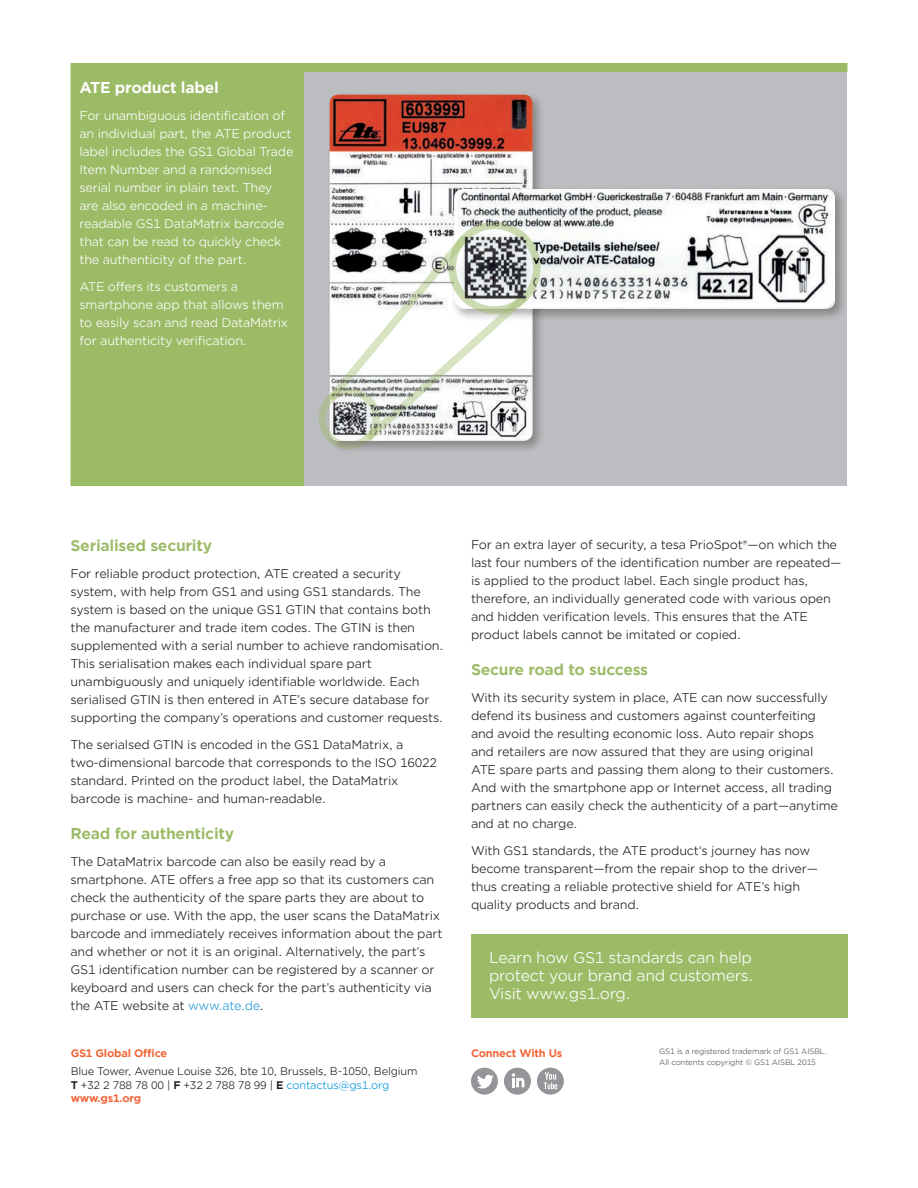
<style>
.page{position:relative;width:918px;height:1188px;background:#fff}
.page>*{position:absolute;margin:0;border:0;box-sizing:border-box;transform-origin:0 0}
._2_text{font:15px/18px "Gotham Office";letter-spacing:-.02em;color:#fff;text-align:justify}
._4_text_subhead{font:700 15px "Gotham Office";letter-spacing:-.02em;color:#9cbb67}
._4_text_subhead-2{font:700 15px "Gotham Office";letter-spacing:-.02em;color:#fff}
._2_text-2{font:12px/18px "Gotham Office";letter-spacing:-.02em;color:#231f20}
._2_text-3{font:12px/18px "Gotham Office";letter-spacing:-.02em;color:#fff}
._16_Body_Text__8pt{font:10.5px/13.5px "Gotham Office";letter-spacing:-.02em;color:#231f20}
._16_Body_Text__8pt-2{font:700 10.5px "Gotham Office";letter-spacing:-.02em;color:#f16232}
._25_Copyright__5pt{font:7.5px/10.5px "Gotham Office";letter-spacing:-.02em;color:#57585a}
.s1{color:#259bd7}
.s2{font-weight:700}
.s3{color:#0095d9}
.s4{font-weight:700;color:#f16232}
</style>
<div class="page">
<div style="left:471px;top:1068px;width:27px;height:27px;background:#939598;border-radius:50%"></div>
<svg style="left:477px;top:1075px;width:17px;height:13px"></svg>
<div style="left:504px;top:1068px;width:27px;height:27px;background:#939598;border-radius:50%"></div>
<svg style="left:512px;top:1073px;width:12px;height:14px"></svg>
<div style="left:537px;top:1068px;width:27px;height:27px;background:#939598;border-radius:50%"></div>
<svg style="left:544px;top:1072px;width:13px;height:17px"></svg>
<div style="left:70px;top:63px;width:778px;height:423px;background:#9cbb67"></div>
<div style="left:304px;top:72px;width:544px;height:414px;background:#bcbdc0"></div>
<div style="left:326px;top:91px;width:219px;height:363px;background:#231f20;opacity:.35"></div>
<img style="left:330px;top:94px;width:203px;height:347px">
<div style="left:450px;top:185px;width:398px;height:137px;background:#231f20;opacity:.35"></div>
<img style="left:454px;top:189px;width:381px;height:120px">
<div style="left:318px;top:388px;width:62px;height:61px;border:8px solid #9cbb67;border-radius:50%"></div>
<div style="left:449px;top:222px;width:92px;height:92px;border:8px solid #9cbb67;border-radius:50%"></div>
<svg style="left:326px;top:234px;width:203px;height:208px;background:#caccc8"></svg>
<div style="left:471px;top:934px;width:377px;height:84px;background:#9cbb67"></div>
<p class="_4_text_subhead-2" style="left:80px;top:77px;width:141px">ATE product label</p>
<p class="_2_text-3" style="left:80px;top:106px;width:215px">For unambiguous identification of an individual part, the ATE product label includes the GS1 Global Trade<br>Item Number and a randomised serial number in plain text. They are also encoded in a machine&shy;readable GS1 DataMatrix barcode that can be read to quickly check the authenticity of the part.</p>
<p class="_2_text-3" style="left:80px;top:277px;width:210px">ATE offers its customers a smartphone app that allows them to easily scan and read DataMatrix for authenticity verification.</p>
<p class="_4_text_subhead" style="left:70px;top:535px;width:143px">Serialised security</p>
<p class="_2_text-2" style="left:70px;top:564px;width:374px">For reliable product protection, ATE created a security system, with help from GS1 and using GS1 standards. The system is based on the unique GS1 GTIN that contains both the manufacturer and trade item codes. The GTIN is then supplemented with a serial number to achieve randomisation.<br>This serialisation makes each individual spare part unambiguously and uniquely identifiable worldwide. Each serialised GTIN is then entered in ATE’s secure database for supporting the company’s operations and customer requests.</p>
<p class="_2_text-2" style="left:70px;top:735px;width:368px">The serialsed GTIN is encoded in the GS1 DataMatrix, a two-dimensional barcode that corresponds to the ISO 16022 standard. Printed on the product label, the DataMatrix barcode is machine- and human-readable.</p>
<p class="_4_text_subhead" style="left:70px;top:823px;width:165px">Read for authenticity</p>
<p class="_2_text-2" style="left:70px;top:852px;width:373px">The DataMatrix barcode can also be easily read by a smartphone. ATE offers a free app so that its customers can check the authenticity of the spare parts they are about to purchase or use. With the app, the user scans the DataMatrix barcode and immediately receives information about the part and whether or not it is an original. Alternatively, the part’s GS1 identification number can be registered by a scanner or keyboard and users can check for the part’s authenticity via the ATE website at <span class="s1">www.ate.de</span>.</p>
<p class="_16_Body_Text__8pt-2" style="left:71px;top:1046px;width:98px">GS1 Global Office</p>
<p class="_16_Body_Text__8pt" style="left:71px;top:1064px;width:348px">Blue Tower, Avenue Louise 326, bte 10, Brussels, B-1050, Belgium<br><span class="s2">T</span> +32 2 788 78 00 | <span class="s2">F</span> +32 2 788 78 99 | <span class="s2">E</span> <span class="s3">contactus@gs1.org </span><span class="s4">www.gs1.org</span></p>
<p class="_2_text-2" style="left:471px;top:535px;width:372px">For an extra layer of security, a tesa PrioSpot®—on which the last four numbers of the identification number are repeated— is applied to the product label. Each single product has, therefore, an individually generated code with various open and hidden verification levels. This ensures that the ATE product labels cannot be imitated or copied.</p>
<p class="_4_text_subhead" style="left:471px;top:659px;width:179px">Secure road to success</p>
<p class="_2_text-2" style="left:471px;top:688px;width:369px">With its security system in place, ATE can now successfully defend its business and customers against counterfeiting and avoid the resulting economic loss. Auto repair shops and retailers are now assured that they are using original ATE spare parts and passing them along to their customers.<br>And with the smartphone app or Internet access, all trading partners can easily check the authenticity of a part—anytime and at no charge.</p>
<p class="_2_text-2" style="left:471px;top:841px;width:349px">With GS1 standards, the ATE product‘s journey has now become transparent—from the repair shop to the driver— thus creating a reliable protective shield for ATE’s high quality products and brand.</p>
<p class="_2_text" style="left:489px;top:949px;width:266px">Learn how GS1 standards can help protect your brand and customers.<br>Visit www.gs1.org.</p>
<p class="_16_Body_Text__8pt-2" style="left:471px;top:1046px;width:93px">Connect With Us</p>
<p class="_25_Copyright__5pt" style="left:659px;top:1046px;width:169px">GS1 is a registered trademark of GS1 AISBL.<br>All contents copyright © GS1 AISBL 2015</p>
</div>
